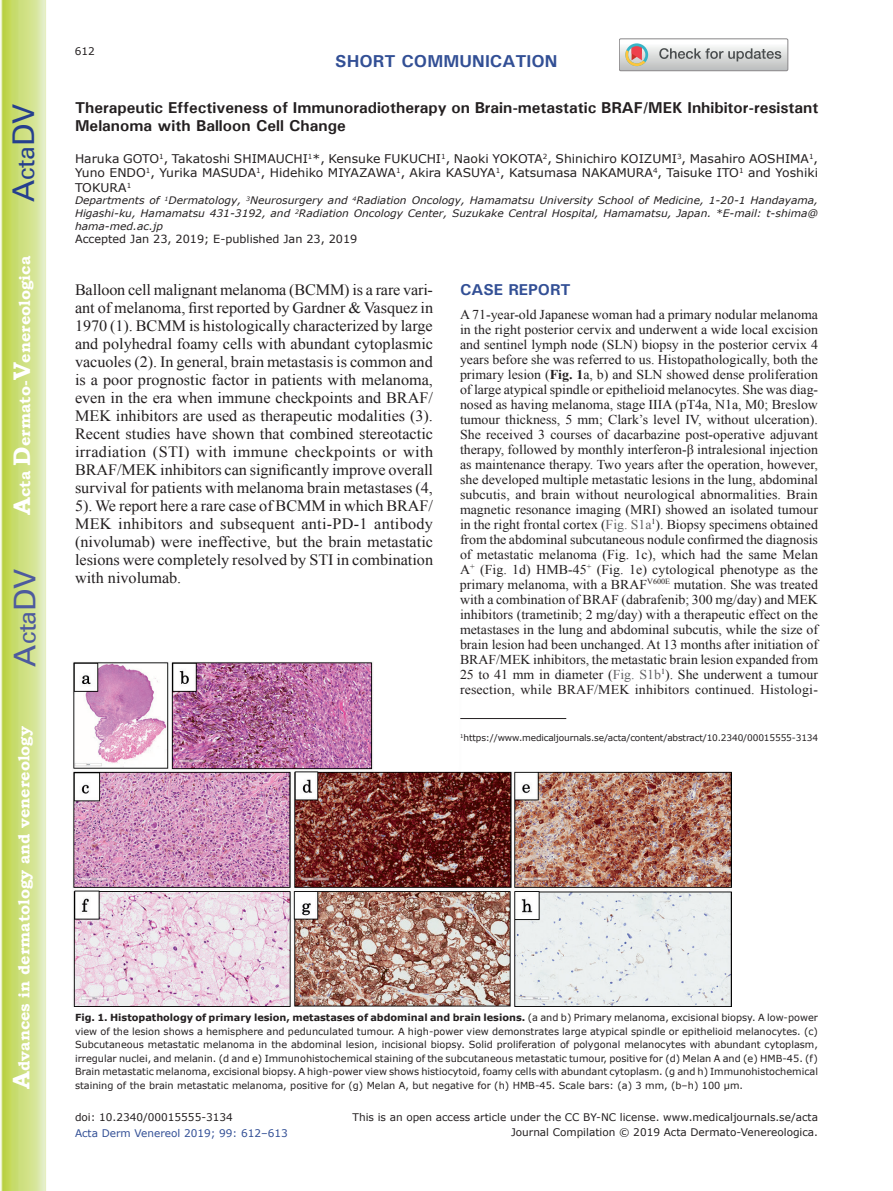
<style>
.page{position:relative;width:893px;height:1191px;background:#fff}
.page>*{position:absolute;margin:0;border:0;box-sizing:border-box;transform-origin:0 0}
.t1{font:30px "Univers";color:#4d5a9e}
.t2{font:30px "Univers";color:#253f8e}
.t3{font:700 17.25px "Univers";color:#324f95}
.t4{font:15.75px/18px "Times New Roman";color:#231f20;text-align:justify}
.t5{font:700 15.75px/18.9px "Univers";color:#231f20}
.t6{font:700 15.75px "Bookman Old Style";color:#fff}
.t7{font:700 15.75px "Univers";color:#324f95}
.t8{font:13.5px/15px "Times New Roman";letter-spacing:.01em;color:#231f20;text-align:justify}
.t9{font:12px/14.4px "Verdana";color:#231f20;text-align:justify}
.t10{font:11.25px "Verdana";color:#231f20}
.t11{font:10.5px "Verdana";color:#231f20}
.t12{font:10.5px "Verdana";color:#324f95}
.t13{font:italic 10.35px/12.8px "Verdana";color:#231f20;text-align:justify}
.t14{font:9.75px/13.5px "Verdana";color:#231f20;text-align:justify}
.t15{font:9px "Verdana";letter-spacing:-.015em;color:#231f20}
.s1{font-size:24px}
.s2{font-weight:700}
.s3{color:#636366}
</style>
<div class="page">
<svg style="left:1px;top:0;width:45px;height:1191px;background:#cfe084"></svg>
<img style="left:73px;top:662px;width:658px;height:344px">
<hr style="left:460px;top:718px;width:106px;height:1px;background:#231f20">
<svg style="left:619px;top:39px;width:169px;height:32px"></svg>
<h1 class="t2" style="left:6px;top:202px;width:100px;rotate:-90deg">A<span class="s1">cta</span>DV</h1>
<p class="t6" style="left:15px;top:515px;width:260px;rotate:-90deg"><span class="s1">A</span>cta <span class="s1">D</span>ermato-<span class="s1">V</span>enereologica</p>
<h1 class="t1" style="left:7px;top:666px;width:100px;rotate:-90deg">A<span class="s1">cta</span>DV</h1>
<p class="t6" style="left:15px;top:1088px;width:364px;rotate:-90deg"><span class="s1">A</span>dvances in dermatology and venereology</p>
<p class="t11" style="left:75px;top:44px;width:22px">612</p>
<p class="t3" style="left:335px;top:50px;width:224px">SHORT COMMUNICATION</p>
<p class="t5" style="left:75px;top:97px;width:745px">Therapeutic Effectiveness of Immunoradiotherapy on Brain-metastatic BRAF/MEK Inhibitor-resistant<br>Melanoma with Balloon Cell Change</p>
<p class="t9" style="left:75px;top:151px;width:745px">Haruka GOTO<sup>1</sup>, Takatoshi SHIMAUCHI<sup>1</sup>*, Kensuke FUKUCHI<sup>1</sup>, Naoki YOKOTA<sup>2</sup>, Shinichiro KOIZUMI<sup>3</sup>, Masahiro AOSHIMA<sup>1</sup>, Yuno ENDO<sup>1</sup>, Yurika MASUDA<sup>1</sup>, Hidehiko MIYAZAWA<sup>1</sup>, Akira KASUYA<sup>1</sup>, Katsumasa NAKAMURA<sup>4</sup>, Taisuke ITO<sup>1</sup> and Yoshiki TOKURA<sup>1</sup></p>
<p class="t13" style="left:75px;top:194px;width:745px">Departments of <sup>1</sup>Dermatology, <sup>3</sup>Neurosurgery and <sup>4</sup>Radiation Oncology, Hamamatsu University School of Medicine, 1-20-1 Handayama, Higashi-ku, Hamamatsu 431-3192, and <sup>2</sup>Radiation Oncology Center, Suzukake Central Hospital, Hamamatsu, Japan. *E-mail: t-shima@ hama-med.ac.jp</p>
<p class="t10" style="left:75px;top:232px;width:284px">Accepted Jan 23, 2019; E-published Jan 23, 2019</p>
<p class="t4" style="left:75px;top:280px;width:360px">Balloon cell malignant melanoma (BCMM) is a rare vari&shy;ant of melanoma, first reported by Gardner &amp; Vasquez in 1970 (1). BCMM is histologically characterized by large and polyhedral foamy cells with abundant cytoplasmic vacuoles (2). In general, brain metastasis is common and is a poor prognostic factor in patients with melanoma, even in the era when immune checkpoints and BRAF/ MEK inhibitors are used as therapeutic modalities (3).<br>Recent studies have shown that combined stereotactic irradiation (STI) with immune checkpoints or with BRAF/MEK inhibitors can significantly improve overall survival for patients with melanoma brain metastases (4, 5). We report here a rare case of BCMM in which BRAF/ MEK inhibitors and subsequent anti-PD-1 antibody (nivolumab) were ineffective, but the brain metastatic lesions were completely resolved by STI in combination with nivolumab.</p>
<p class="t7" style="left:460px;top:279px;width:112px">CASE REPORT</p>
<p class="t8" style="left:460px;top:307px;width:360px">A 71-year-old Japanese woman had a primary nodular melanoma in the right posterior cervix and underwent a wide local excision and sentinel lymph node (SLN) biopsy in the posterior cervix 4 years before she was referred to us. Histopathologically, both the primary lesion (<span class="s2">Fig. 1</span>a, b) and SLN showed dense proliferation of large atypical spindle or epithelioid melanocytes. She was diag&shy;nosed as having melanoma, stage IIIA (pT4a, N1a, M0; Breslow tumour thickness, 5 mm; Clark’s level IV, without ulceration).<br>She received 3 courses of dacarbazine post-operative adjuvant therapy, followed by monthly interferon-β intralesional injection as maintenance therapy. Two years after the operation, however, she developed multiple metastatic lesions in the lung, abdominal subcutis, and brain without neurological abnormalities. Brain magnetic resonance imaging (MRI) showed an isolated tumour in the right frontal cortex (<span class="s3">Fig. S1a</span><sup>1</sup>). Biopsy specimens obtained from the abdominal subcutaneous nodule confirmed the diagnosis of metastatic melanoma (Fig. 1c), which had the same Melan A<sup>+</sup> (Fig. 1d) HMB-45<sup>+</sup> (Fig. 1e) cytological phenotype as the primary melanoma, with a BRAF<sup>V600E</sup> mutation. She was treated with a combination of BRAF (dabrafenib; 300 mg/day) and MEK inhibitors (trametinib; 2 mg/day) with a therapeutic effect on the metastases in the lung and abdominal subcutis, while the size of brain lesion had been unchanged. At 13 months after initiation of BRAF/MEK inhibitors, the metastatic brain lesion expanded from 25 to 41 mm in diameter (<span class="s3">Fig. S1b</span><sup>1</sup>). She underwent a tumour resection, while BRAF/MEK inhibitors continued. Histologi-</p>
<p class="t15" style="left:460px;top:731px;width:359px"><sup>1</sup>https://www.medicaljournals.se/acta/content/abstract/10.2340/00015555-3134</p>
<p class="t14" style="left:75px;top:1011px;width:744px"><span class="s2">Fig. 1. Histopathology of primary lesion, metastases of abdominal and brain lesions.</span> (a and b) Primary melanoma, excisional biopsy. A low-power view of the lesion shows a hemisphere and pedunculated tumour. A high-power view demonstrates large atypical spindle or epithelioid melanocytes. (c)<br>Subcutaneous metastatic melanoma in the abdominal lesion, incisional biopsy. Solid proliferation of polygonal melanocytes with abundant cytoplasm, irregular nuclei, and melanin. (d and e) Immunohistochemical staining of the subcutaneous metastatic tumour, positive for (d) Melan A and (e) HMB-45. (f)<br>Brain metastatic melanoma, excisional biopsy. A high-power view shows histiocytoid, foamy cells with abundant cytoplasm. (g and h) Immunohistochemical staining of the brain metastatic melanoma, positive for (g) Melan A, but negative for (h) HMB-45. Scale bars: (a) 3 mm, (b–h) 100 μm.</p>
<p class="t11" style="left:75px;top:1109px;width:159px">doi: 10.2340/00015555-3134</p>
<p class="t12" style="left:75px;top:1125px;width:214px">Acta Derm Venereol 2019; 99: 612–613</p>
<p class="t11" style="left:353px;top:1109px;width:467px">This is an open access article under the CC BY-NC license. www.medicaljournals.se/acta</p>
<p class="t11" style="left:511px;top:1125px;width:308px">Journal Compilation © 2019 Acta Dermato-Venereologica.</p>
</div>
